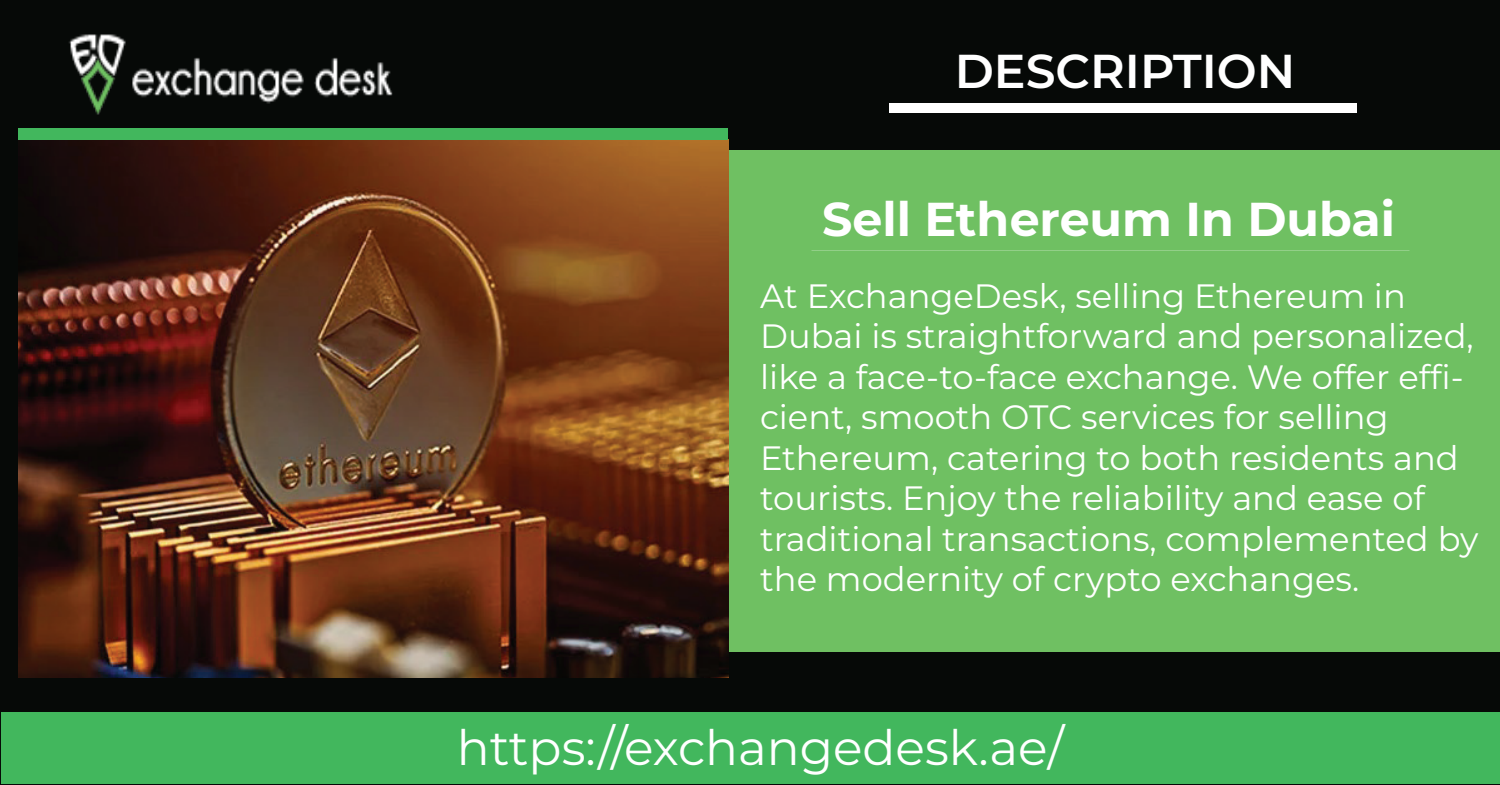
<style>
.page{position:relative;width:1500px;height:785px;background:#060907}
.page>*{position:absolute;margin:0;border:0;box-sizing:border-box;transform-origin:0 0}
.t1{font:48.75px "Montserrat";color:#fff}
.t2{font:700 47.5px "Montserrat";color:#fff}
.t3{font:600 47.5px "Montserrat";color:#fff}
.t4{font:33.75px/40.5px "Montserrat";color:#fff}
</style>
<div class="page">
<img style="left:69px;top:34px;width:324px;height:81px">
<div style="left:1px;top:712px;width:1499px;height:72px;background:#42b75d"></div>
<div style="left:890px;top:103px;width:467px;height:10px;background:#fff"></div>
<div style="left:543px;top:150px;width:957px;height:502px;background:#6fc062"></div>
<img style="left:18px;top:140px;width:710px;height:537px">
<div style="left:18px;top:128px;width:710px;height:12px;background:#42b75d"></div>
<h2 class="t3" style="left:955px;top:39px;width:342px">DESCRIPTION</h2>
<h2 class="t2" style="left:822px;top:187px;width:575px">Sell Ethereum In Dubai</h2>
<p class="t4" style="left:760px;top:275px;width:720px">At ExchangeDesk, selling Ethereum in Dubai is straightforward and personalized, like a face-to-face exchange. We offer effi&shy;cient, smooth OTC services for selling Ethereum, catering to both residents and tourists. Enjoy the reliability and ease of traditional transactions, complemented by the modernity of crypto exchanges.</p>
<h1 class="t1" style="left:457px;top:715px;width:609px">https://exchangedesk.ae/</h1>
</div>
